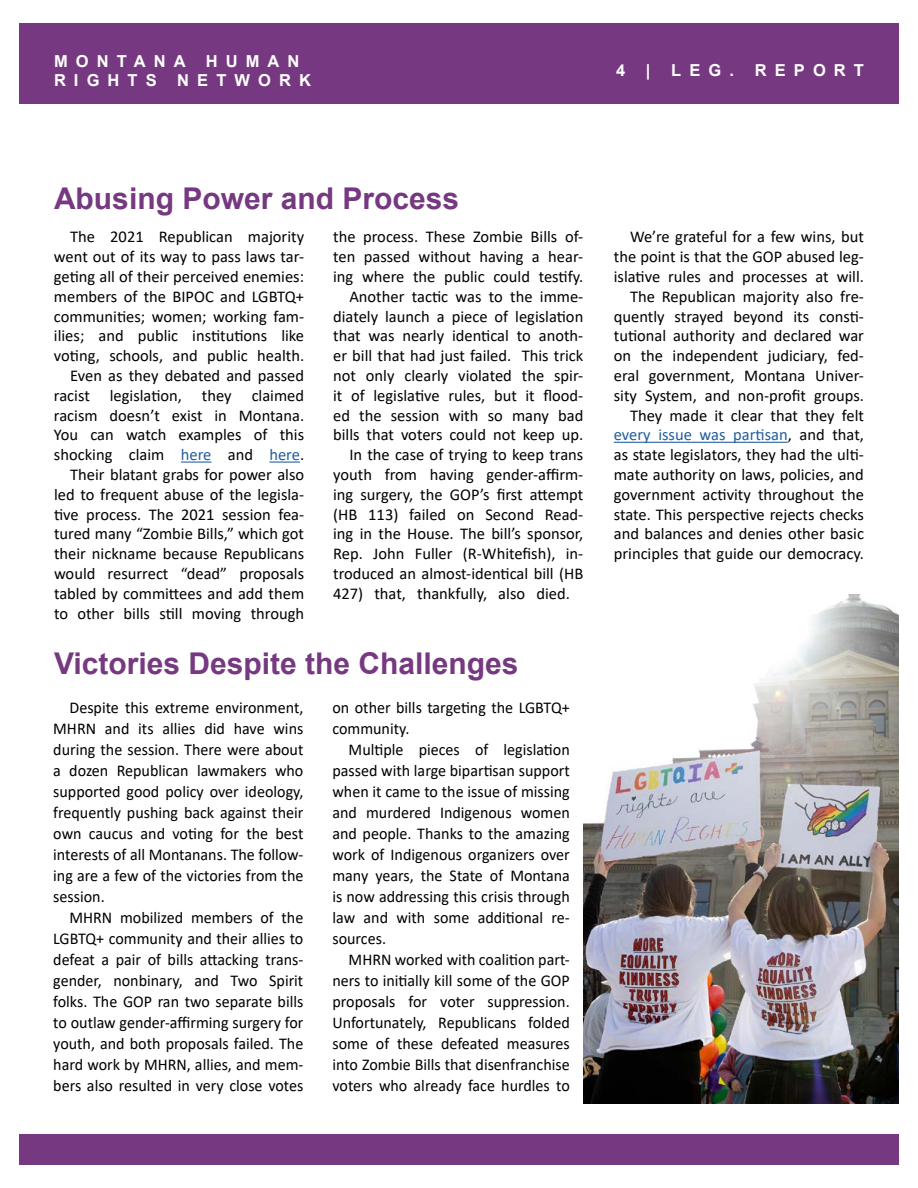
<style>
.page{position:relative;width:918px;height:1188px;background:#fff}
.page>*{position:absolute;margin:0;border:0;box-sizing:border-box;transform-origin:0 0}
.t1{font:700 30px "Arial";color:#763981}
.t2{font:16.5px/19.8px "Calibri";color:#000;text-align:justify}
.t3{font:700 16.5px/19.8px "Arial";letter-spacing:.49em;color:#fff}
.s1{color:#215e9e}
</style>
<div class="page">
<div style="left:19px;top:23px;width:880px;height:81px;background:#763981"></div>
<div style="left:19px;top:1135px;width:880px;height:30px;background:#763981"></div>
<hr style="left:181px;top:462px;width:30px;height:1px;background:#215e9e">
<hr style="left:269px;top:462px;width:31px;height:1px;background:#215e9e">
<hr style="left:614px;top:442px;width:174px;height:1px;background:#215e9e">
<img style="left:583px;top:594px;width:316px;height:510px">
<p class="t3" style="left:54px;top:51px;width:259px">MONTANA HUMAN<br>RIGHTS NETWORK</p>
<p class="t3" style="left:616px;top:60px;width:11px">4</p>
<p class="t3" style="left:646px;top:60px;width:6px">|</p>
<p class="t3" style="left:671px;top:60px;width:64px">LEG.</p>
<p class="t3" style="left:755px;top:60px;width:111px">REPORT</p>
<h1 class="t1" style="left:54px;top:177px;width:407px">Abusing Power and Process</h1>
<p class="t2" style="left:54px;top:227px;width:252px;text-align:right">The 2021 Republican majority went out of its way to pass laws tar&shy;geting all of their perceived enemies: members of the BIPOC and LGBTQ+ communities; women; working fam&shy;ilies; and public institutions like voting, schools, and public health.<br>Even as they debated and passed racist legislation, they claimed racism doesn’t exist in Montana.<br>You can watch examples of this shocking claim <span class="s1">here</span> and <span class="s1">here</span>.<br>Their blatant grabs for power also led to frequent abuse of the legisla&shy;tive process. The 2021 session fea&shy;tured many “Zombie Bills,” which got their nickname because Republicans would resurrect “dead” proposals tabled by committees and add them to other bills still moving through</p>
<p class="t2" style="left:333px;top:227px;width:252px">the process. These Zombie Bills of-</p>
<p class="t2" style="left:333px;top:246px;width:252px">ten passed without having a hear-</p>
<p class="t2" style="left:333px;top:266px;width:252px">ing where the public could testify.</p>
<p class="t2" style="left:349px;top:286px;width:235px">Another tactic was to the imme-</p>
<p class="t2" style="left:333px;top:306px;width:252px">diately launch a piece of legislation</p>
<p class="t2" style="left:333px;top:326px;width:252px">that was nearly identical to anoth-</p>
<p class="t2" style="left:333px;top:345px;width:252px">er bill that had just failed. This trick</p>
<p class="t2" style="left:333px;top:365px;width:252px">not only clearly violated the spir-</p>
<p class="t2" style="left:333px;top:385px;width:252px">it of legislative rules, but it flood-</p>
<p class="t2" style="left:333px;top:405px;width:252px">ed the session with so many bad</p>
<p class="t2" style="left:333px;top:425px;width:252px">bills that voters could not keep up.</p>
<p class="t2" style="left:349px;top:444px;width:235px">In the case of trying to keep trans</p>
<p class="t2" style="left:333px;top:464px;width:252px">youth from having gender-affirm-</p>
<p class="t2" style="left:333px;top:484px;width:252px">ing surgery, the GOP’s first attempt</p>
<p class="t2" style="left:333px;top:504px;width:252px">(HB 113) failed on Second Read-</p>
<p class="t2" style="left:333px;top:524px;width:252px">ing in the House. The bill’s sponsor,</p>
<p class="t2" style="left:333px;top:543px;width:252px">Rep. John Fuller (R-Whitefish), in-</p>
<p class="t2" style="left:333px;top:563px;width:252px">troduced an almost-identical bill (HB</p>
<p class="t2" style="left:333px;top:583px;width:238px">427) that, thankfully, also died.</p>
<h1 class="t1" style="left:54px;top:642px;width:466px">Victories Despite the Challenges</h1>
<p class="t2" style="left:53px;top:696px;width:252px;line-height:21px;text-indent:16px">Despite this extreme environment, MHRN and its allies did have wins during the session. There were about a dozen Republican lawmakers who supported good policy over ideology, frequently pushing back against their own caucus and voting for the best interests of all Montanans. The follow&shy;ing are a few of the victories from the session.</p>
<p class="t2" style="left:53px;top:906px;width:252px;line-height:21px;text-indent:16px">MHRN mobilized members of the LGBTQ+ community and their allies to defeat a pair of bills attacking trans&shy;gender, nonbinary, and Two Spirit folks. The GOP ran two separate bills to outlaw gender-affirming surgery for youth, and both proposals failed. The hard work by MHRN, allies, and mem&shy;bers also resulted in very close votes</p>
<p class="t2" style="left:332px;top:696px;width:239px;line-height:21px">on other bills targeting the LGBTQ+ community.</p>
<p class="t2" style="left:332px;top:738px;width:239px;line-height:21px;text-indent:16px">Multiple pieces of legislation passed with large bipartisan support when it came to the issue of missing and murdered Indigenous women and people. Thanks to the amazing work of Indigenous organizers over many years, the State of Montana is now addressing this crisis through law and with some additional re&shy;sources.</p>
<p class="t2" style="left:332px;top:948px;width:239px;line-height:21px;text-indent:16px">MHRN worked with coalition part&shy;ners to initially kill some of the GOP proposals for voter suppression.<br>Unfortunately, Republicans folded some of these defeated measures into Zombie Bills that disenfranchise voters who already face hurdles to</p>
<p class="t2" style="left:614px;top:227px;width:252px;text-align:right">We’re grateful for a few wins, but the point is that the GOP abused leg&shy;islative rules and processes at will.<br>The Republican majority also fre&shy;quently strayed beyond its consti&shy;tutional authority and declared war on the independent judiciary, fed&shy;eral government, Montana Univer&shy;sity System, and non-profit groups.<br>They made it clear that they felt <span class="s1">every issue was partisan</span>, and that, as state legislators, they had the ulti&shy;mate authority on laws, policies, and government activity throughout the state. This perspective rejects checks and balances and denies other basic principles that guide our democracy.</p>
</div>
